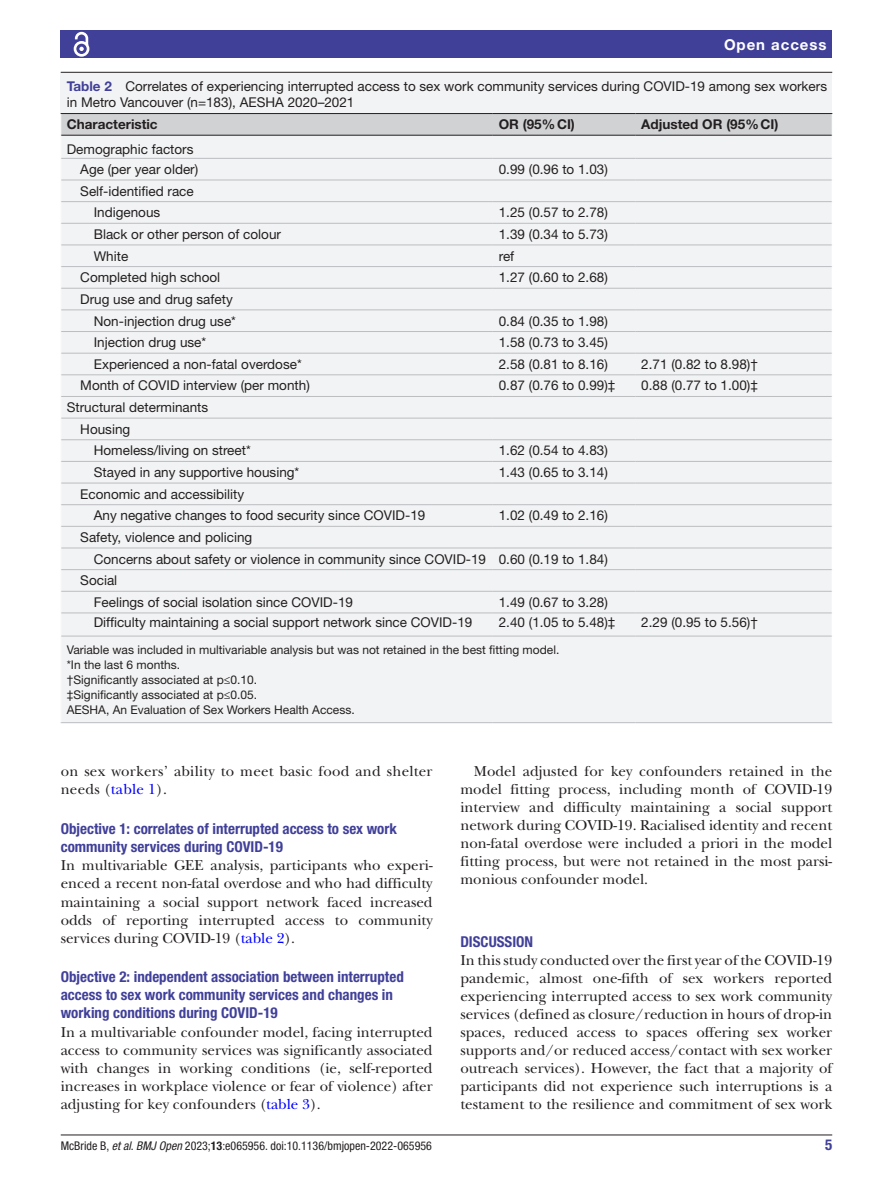
<style>
.page{position:relative;width:893px;height:1191px;background:#fff}
.page>*{position:absolute;margin:0;border:0;box-sizing:border-box;transform-origin:0 0}
.t1{font:15px/18px "New Baskerville";color:#231f20;text-align:justify}
.t2{font:700 condensed 15px/18px "Helvetica Neue LT Std";color:#414099}
.t3{font:700 15px "Helvetica Neue LT Std";letter-spacing:.065em;color:#fff}
.t4{font:13.5px/21.6px "Helvetica Neue LT Std";color:#231f20}
.t5{font:700 13.5px "Helvetica Neue LT Std";color:#231f20}
.t6{font:12px/15px "Helvetica Neue LT Std";color:#231f20}
.t7{font:condensed 12px "Helvetica Neue LT Std";color:#231f20}
.s1{font-weight:700;color:#414099}
.s2{color:#00f}
.s3{font-style:italic}
.s4{font-weight:700}
</style>
<div class="page">
<hr style="left:61px;top:1134px;width:771px;height:1px;background:#231f20">
<div style="left:61px;top:31px;width:771px;height:27px;background:#414099"></div>
<svg style="left:73px;top:31px;width:17px;height:26px"></svg>
<div style="left:61px;top:73px;width:771px;height:650px;background:#f2f3f4"></div>
<hr style="left:61px;top:72px;width:771px;height:1px;background:#231f20">
<hr style="left:61px;top:113px;width:432px;height:1px;background:#231f20">
<hr style="left:493px;top:113px;width:142px;height:1px;background:#231f20">
<hr style="left:635px;top:113px;width:197px;height:1px;background:#231f20">
<hr style="left:493px;top:636px;width:142px;height:1px;background:#bcbdc0">
<hr style="left:635px;top:636px;width:197px;height:1px;background:#bcbdc0">
<hr style="left:61px;top:636px;width:432px;height:1px;background:#bcbdc0">
<hr style="left:61px;top:722px;width:432px;height:1px;background:#bcbdc0">
<hr style="left:493px;top:722px;width:142px;height:1px;background:#bcbdc0">
<hr style="left:635px;top:722px;width:197px;height:1px;background:#bcbdc0">
<svg style="left:60px;top:114px;width:772px;height:522px"></svg>
<p class="t3" style="left:724px;top:35px;width:104px">Open access</p>
<p class="t4" style="left:67px;top:77px;width:762px;line-height:16.5px"><span class="s1">Table 2</span> Correlates of experiencing interrupted access to sex work community services during COVID-19 among sex workers in Metro Vancouver (n=183), AESHA 2020–2021</p>
<p class="t5" style="left:67px;top:116px;width:92px">Characteristic</p>
<p class="t5" style="left:499px;top:116px;width:78px">OR (95%CI)</p>
<p class="t5" style="left:641px;top:116px;width:139px">Adjusted OR (95%CI)</p>
<p class="t4" style="left:80px;top:139px;width:119px;line-height:20.1px;text-indent:-14px">Demographic factors<br>Age (per year older)</p>
<p class="t4" style="left:499px;top:158px;width:111px">0.99 (0.96 to 1.03)</p>
<p class="t4" style="left:94px;top:180px;width:101px;text-indent:-14px">Self-identified race<br>Indigenous</p>
<p class="t4" style="left:499px;top:201px;width:111px">1.25 (0.57 to 2.78)</p>
<p class="t4" style="left:94px;top:223px;width:189px">Black or other person of colour</p>
<p class="t4" style="left:499px;top:223px;width:111px">1.39 (0.34 to 5.73)</p>
<p class="t4" style="left:94px;top:245px;width:36px">White</p>
<p class="t4" style="left:499px;top:245px;width:17px">ref</p>
<p class="t4" style="left:80px;top:266px;width:142px">Completed high school</p>
<p class="t4" style="left:499px;top:266px;width:111px">1.27 (0.60 to 2.68)</p>
<p class="t4" style="left:80px;top:288px;width:157px;text-align:right">Drug use and drug safety<br>Non-injection drug use*</p>
<p class="t4" style="left:499px;top:310px;width:111px">0.84 (0.35 to 1.98)</p>
<p class="t4" style="left:94px;top:331px;width:114px">Injection drug use*</p>
<p class="t4" style="left:499px;top:331px;width:111px">1.58 (0.73 to 3.45)</p>
<p class="t4" style="left:94px;top:353px;width:210px">Experienced a non-fatal overdose*</p>
<p class="t4" style="left:499px;top:353px;width:111px">2.58 (0.81 to 8.16)</p>
<p class="t4" style="left:641px;top:353px;width:118px">2.71 (0.82 to 8.98)†</p>
<p class="t4" style="left:80px;top:375px;width:231px">Month of COVID interview (per month)</p>
<p class="t4" style="left:499px;top:375px;width:118px">0.87 (0.76 to 0.99)‡</p>
<p class="t4" style="left:641px;top:375px;width:118px">0.88 (0.77 to 1.00)‡</p>
<p class="t4" style="left:80px;top:396px;width:130px;text-indent:-14px">Structural determinants<br>Housing</p>
<p class="t4" style="left:94px;top:439px;width:159px">Homeless/living on street*</p>
<p class="t4" style="left:499px;top:439px;width:111px">1.62 (0.54 to 4.83)</p>
<p class="t4" style="left:94px;top:461px;width:207px">Stayed in any supportive housing*</p>
<p class="t4" style="left:499px;top:461px;width:111px">1.43 (0.65 to 3.14)</p>
<p class="t4" style="left:94px;top:483px;width:333px;text-indent:-14px">Economic and accessibility<br>Any negative changes to food security since COVID-19</p>
<p class="t4" style="left:499px;top:504px;width:111px">1.02 (0.49 to 2.16)</p>
<p class="t4" style="left:80px;top:526px;width:174px">Safety, violence and policing</p>
<p class="t4" style="left:94px;top:548px;width:516px">Concerns about safety or violence in community since COVID-19 0.60 (0.19 to 1.84)</p>
<p class="t4" style="left:80px;top:569px;width:38px">Social</p>
<p class="t4" style="left:94px;top:591px;width:261px">Feelings of social isolation since COVID-19</p>
<p class="t4" style="left:499px;top:591px;width:111px">1.49 (0.67 to 3.28)</p>
<p class="t4" style="left:94px;top:611px;width:380px">Difficulty maintaining a social support network since COVID-19</p>
<p class="t4" style="left:499px;top:611px;width:118px">2.40 (1.05 to 5.48)‡</p>
<p class="t4" style="left:641px;top:611px;width:118px">2.29 (0.95 to 5.56)†</p>
<p class="t6" style="left:67px;top:641px;width:494px">Variable was included in multivariable analysis but was not retained in the best fitting model. *In the last 6 months.<br>†Significantly associated at p≤0.10.<br>‡Significantly associated at p≤0.05.<br>AESHA, An Evaluation of Sex Workers Health Access.</p>
<p class="t1" style="left:61px;top:762px;width:373px">on sex workers’ ability to meet basic food and shelter needs (<span class="s2">table 1</span>).</p>
<p class="t2" style="left:61px;top:819px;width:338px">Objective 1: correlates of interrupted access to sex work community services during COVID-19</p>
<p class="t1" style="left:61px;top:856px;width:373px">In multivariable GEE analysis, participants who experi&shy;enced a recent non-fatal overdose and who had difficulty maintaining a social support network faced increased odds of reporting interrupted access to community services during COVID-19 (<span class="s2">table 2</span>).</p>
<p class="t2" style="left:61px;top:968px;width:345px">Objective 2: independent association between interrupted access to sex work community services and changes in working conditions during COVID-19</p>
<p class="t1" style="left:61px;top:1022px;width:373px">In a multivariable confounder model, facing interrupted access to community services was significantly associated with changes in working conditions (ie, self-reported increases in workplace violence or fear of violence) after adjusting for key confounders (<span class="s2">table 3</span>).</p>
<p class="t1" style="left:460px;top:762px;width:373px;text-indent:13px">Model adjusted for key confounders retained in the model fitting process, including month of COVID-19 interview and difficulty maintaining a social support network during COVID-19. Racialised identity and recent non-fatal overdose were included a priori in the model fitting process, but were not retained in the most parsi&shy;monious confounder model.</p>
<p class="t2" style="left:460px;top:932px;width:74px">DISCUSSION</p>
<p class="t1" style="left:460px;top:951px;width:373px">In this study conducted over the first year of the COVID-19 pandemic, almost one-fifth of sex workers reported experiencing interrupted access to sex work community services (defined as closure/reduction in hours of drop-in spaces, reduced access to spaces offering sex worker supports and/or reduced access/contact with sex worker outreach services). However, the fact that a majority of participants did not experience such interruptions is a testament to the resilience and commitment of sex work</p>
<p class="t7" style="left:61px;top:1138px;width:373px">McBride B, <span class="s3">et al</span>. <span class="s3">BMJ Open</span> 2023;<span class="s4">13</span>:e065956. doi:10.1136/bmjopen-2022-065956</p>
<p class="t2" style="left:825px;top:1135px;width:9px">5</p>
</div>
